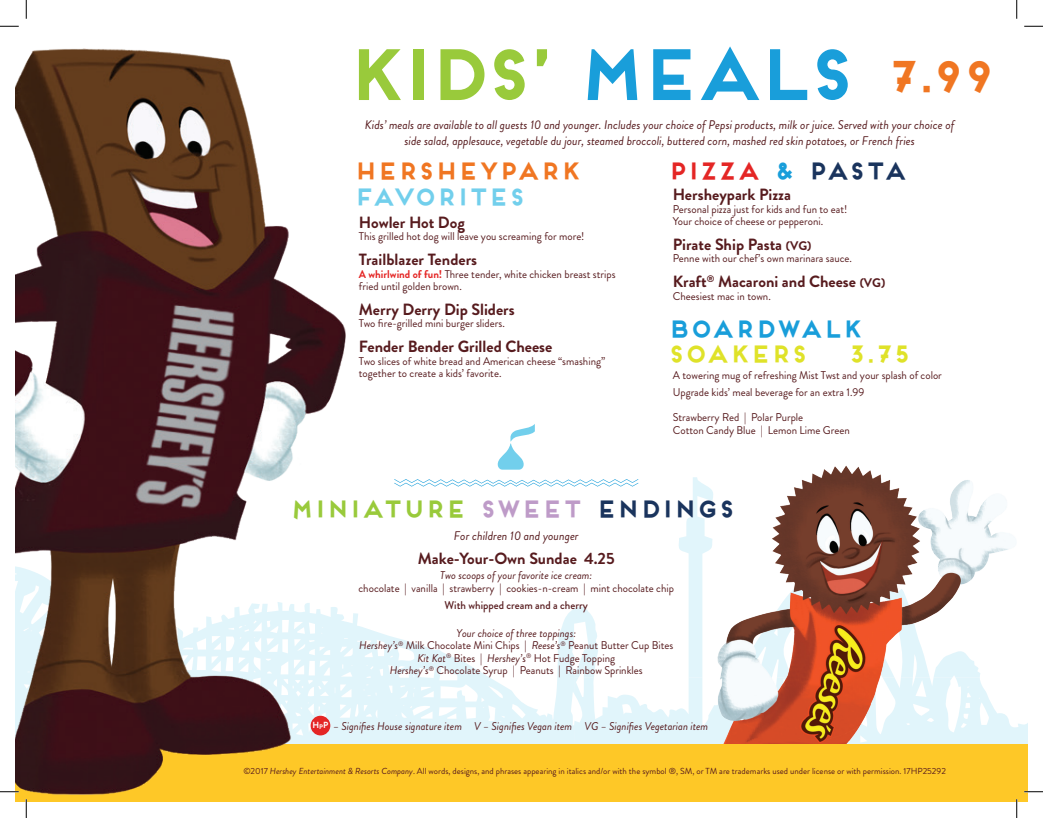
<style>
.page{position:relative;width:1043px;height:818px;background:#fff}
.page>*{position:absolute;margin:0;border:0;box-sizing:border-box;transform-origin:0 0}
.t1{font:700 67.75px "Frontage";letter-spacing:-.175em;color:#99ca3b}
.t2{font:700 41px "Frontage";color:#f07622}
.t3{font:700 22.5px "Frontage";letter-spacing:-.06em;color:#99ca3b}
.t4{font:700 22.5px "Frontage";letter-spacing:-.06em;color:#f07622}
.t5{font:700 22.5px "Frontage";letter-spacing:-.055em;color:#e42625}
.t6{font:700 22.5px "Frontage";letter-spacing:-.07em;color:#dfe229}
.t7{font:700 22.5px "Frontage";letter-spacing:-.07em;color:#72cfec}
.t8{font:700 22.5px "Frontage";letter-spacing:-.055em;color:#199eda}
.t9{font:700 16.25px "Brandon Grotesque";color:#571b1e}
.t10{font:italic 12.5px/16.2px "Brandon Grotesque";color:#571b1e;text-align:center}
.t11{font:11.25px/12.5px "Brandon Grotesque";color:#571b1e}
.t12{font:italic 11.25px "Brandon Grotesque";color:#571b1e}
.t13{font:500 11.25px "Brandon Grotesque";color:#571b1e}
.t14{font:700 8.88px "Brandon Grotesque";color:#fff}
.t15{font:8.75px "Brandon Grotesque";color:#571b1e}
.s1{color:#199eda}
.s2{font-weight:700;color:#e42625}
.s3{color:#1a345d}
.s4{font-size:12.5px}
.s5{color:#be9bc8}
.s6{font-style:italic}
</style>
<div class="page">
<svg style="left:361px;top:479px;width:278px;height:265px"></svg>
<svg style="left:575px;top:677px;width:453px;height:100px;fill:#e1f5fb"></svg>
<img style="left:679px;top:465px;width:349px;height:306px">
<div style="left:15px;top:744px;width:1012px;height:58px;background:#fec827"></div>
<img style="left:15px;top:48px;width:346px;height:747px">
<svg style="left:394px;top:479px;width:244px;height:7px"></svg>
<svg style="left:497px;top:424px;width:38px;height:45px"></svg>
<div style="left:310px;top:715px;width:20px;height:20px;background:#e42625;border-radius:50%"></div>
<svg style="left:0;top:25px;width:19px;height:2px"></svg>
<svg style="left:1024px;top:25px;width:18px;height:2px"></svg>
<svg style="left:0;top:790px;width:19px;height:2px"></svg>
<svg style="left:1024px;top:790px;width:18px;height:2px"></svg>
<svg style="left:25px;top:0;width:2px;height:19px"></svg>
<svg style="left:25px;top:799px;width:2px;height:19px"></svg>
<svg style="left:1016px;top:0;width:1px;height:19px"></svg>
<svg style="left:1016px;top:799px;width:1px;height:19px"></svg>
<p class="t1" style="left:340px;top:32px;width:516px">KIDS’ <span class="s1">MEALS</span></p>
<p class="t10" style="left:365px;top:117px;width:591px">Kids’ meals are available to all guests 10 and younger. Includes your choice of Pepsi products, milk or juice. Served with your choice of side salad, applesauce, vegetable du jour, steamed broccoli, buttered corn, mashed red skin potatoes, or French fries</p>
<p class="t2" style="left:885px;top:51px;width:110px">7.99</p>
<p class="t4" style="left:352px;top:157px;width:230px">HERSHEYPARK</p>
<p class="t7" style="left:352px;top:182px;width:174px">FAVORITES</p>
<p class="t9" style="left:359px;top:211px;width:107px">Howler Hot Dog</p>
<p class="t11" style="left:359px;top:230px;width:227px">This grilled hot dog will leave you screaming for more!</p>
<p class="t9" style="left:359px;top:248px;width:120px">Trailblazer Tenders</p>
<p class="t11" style="left:359px;top:268px;width:258px"><span class="s2">A whirlwind of fun!</span> Three tender, white chicken breast strips fried until golden brown.</p>
<p class="t9" style="left:359px;top:298px;width:157px">Merry Derry Dip Sliders</p>
<p class="t11" style="left:359px;top:317px;width:147px">Two fire-grilled mini burger sliders.</p>
<p class="t9" style="left:359px;top:335px;width:195px">Fender Bender Grilled Cheese</p>
<p class="t11" style="left:359px;top:354px;width:248px">Two slices of white bread and American cheese “smashing” together to create a kids’ favorite.</p>
<p class="t5" style="left:667px;top:157px;width:241px">PIZZA <span class="s1">&amp;</span> <span class="s3">PASTA</span></p>
<p class="t9" style="left:672px;top:183px;width:120px">Hersheypark Pizza</p>
<p class="t11" style="left:672px;top:203px;width:176px">Personal pizza just for kids and fun to eat!<br>Your choice of cheese or pepperoni.</p>
<p class="t9" style="left:672px;top:233px;width:140px">Pirate Ship Pasta <span class="s4">(VG)</span></p>
<p class="t11" style="left:672px;top:252px;width:181px">Penne with our chef’s own marinara sauce.</p>
<p class="t9" style="left:672px;top:270px;width:214px">Kraft<sup>®</sup> Macaroni and Cheese <span class="s4">(VG)</span></p>
<p class="t11" style="left:672px;top:290px;width:99px">Cheesiest mac in town.</p>
<p class="t8" style="left:667px;top:315px;width:198px">BOARDWALK</p>
<p class="t6" style="left:667px;top:340px;width:142px">SOAKERS</p>
<p class="t6" style="left:847px;top:340px;width:65px">3.75</p>
<p class="t11" style="left:672px;top:369px;width:271px">A towering mug of refreshing Mist Twst and your splash of color</p>
<p class="t11" style="left:672px;top:386px;width:193px">Upgrade kids’ meal beverage for an extra 1.99</p>
<p class="t11" style="left:672px;top:411px;width:178px">Strawberry Red | Polar Purple<br>Cotton Candy Blue | Lemon Lime Green</p>
<p class="t3" style="left:289px;top:495px;width:447px">MINIATURE <span class="s5">SWEET</span> <span class="s3">ENDINGS</span></p>
<p class="t10" style="left:454px;top:528px;width:126px">For children 10 and younger</p>
<p class="t9" style="left:418px;top:547px;width:198px">Make-Your-Own Sundae 4.25</p>
<p class="t11" style="left:358px;top:569px;width:317px;text-align:center"><span class="s6">Two scoops of your favorite ice cream:<br></span>chocolate | vanilla | strawberry | cookies-n-cream | mint chocolate chip</p>
<p class="t13" style="left:444px;top:597px;width:145px">With whipped cream and a cherry</p>
<p class="t11" style="left:359px;top:626px;width:316px;text-align:center"><span class="s6">Your choice of three toppings:<br>Hershey’s</span><sup>®</sup> Milk Chocolate Mini Chips | <span class="s6">Reese’s</span><sup>®</sup> Peanut Butter Cup Bites</p>
<p class="t11" style="left:417px;top:651px;width:199px"><span class="s6">Kit Kat</span><sup>®</sup> Bites | <span class="s6">Hershey’s</span><sup>®</sup> Hot Fudge Topping</p>
<p class="t11" style="left:390px;top:664px;width:254px"><span class="s6">Hershey’s</span><sup>®</sup> Chocolate Syrup | Peanuts | Rainbow Sprinkles</p>
<p class="t14" style="left:312px;top:719px;width:17px">H<sub>P</sub>P</p>
<p class="t12" style="left:333px;top:717px;width:376px">– Signifies House signature item V – Signifies Vegan item VG – Signifies Vegetarian item</p>
<p class="t15" style="left:243px;top:764px;width:704px">©2017 <span class="s6">Hershey Entertainment &amp; Resorts Company</span>. All words, designs, and phrases appearing in italics and/or with the symbol ®, SM, or TM are trademarks used under license or with permission. 17HP25292</p>
</div>
